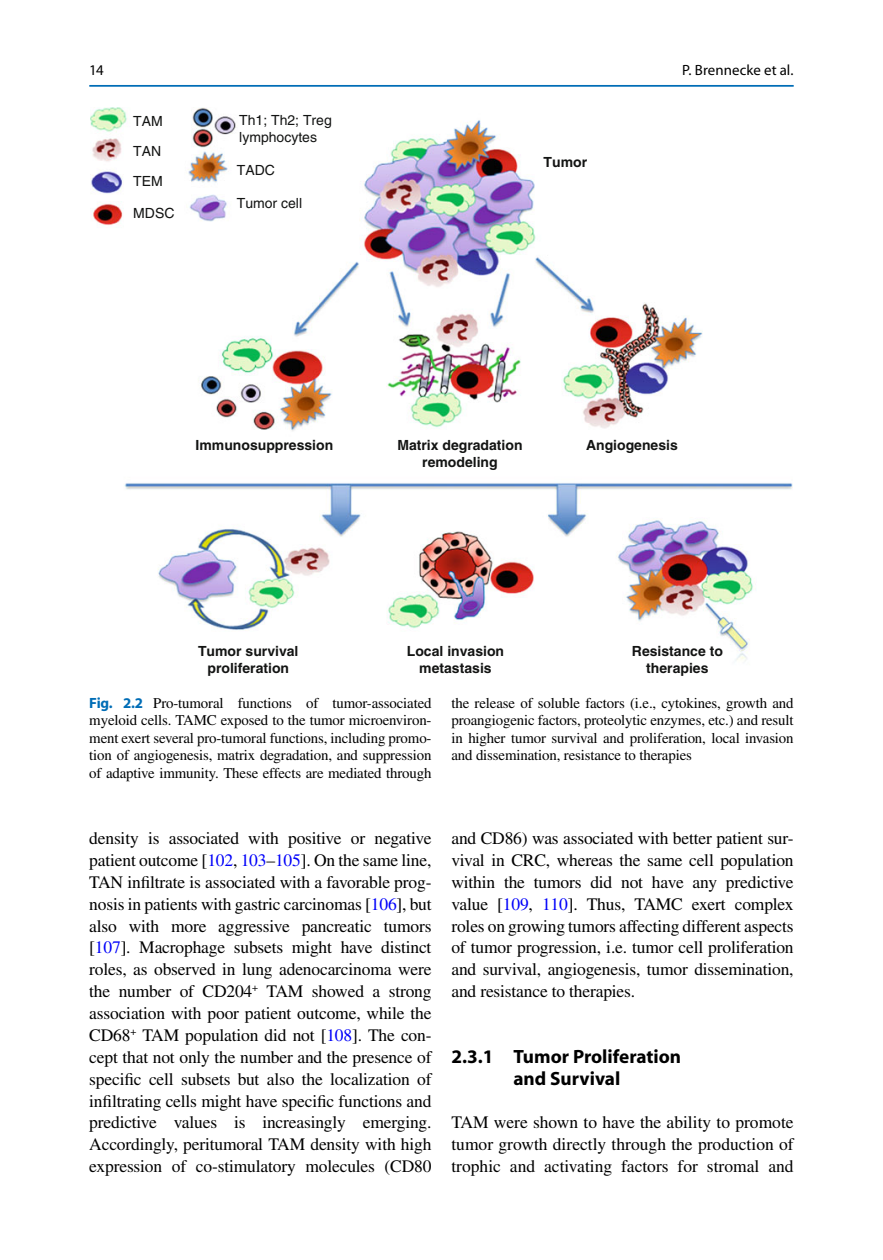
<style>
.page{position:relative;width:883px;height:1260px;background:#fff}
.page>*{position:absolute;margin:0;border:0;box-sizing:border-box;transform-origin:0 0}
.t1{font:700 19.25px/21.9px "Jrxgvy Myriad";color:#000;text-align:center}
.t2{font:17.5px/21.9px "Xhhhsh Times";letter-spacing:-.01em;color:#000;text-align:justify}
.t3{font:14.88px/17.5px "Xhhhsh Times";letter-spacing:-.01em;color:#000;text-align:justify}
.t4{font:14.88px "Lqlrgg Myriad";letter-spacing:.005em;color:#000}
.t5{font:700 14px/16.8px "Svfcmh Helvetica";color:#131413;text-align:center}
.t6{font:14px/30.3px "Xgtjlg Helvetica";color:#131413;text-align:justify}
.s1{font-family:"Jrxgvy Myriad";font-weight:700;color:#006db6}
.s2{color:#0000fa}
</style>
<div class="page">
<img style="left:91px;top:107px;width:701px;height:554px">
<hr style="left:89px;top:85px;width:705px;height:2px;background:#006db6">
<p class="t4" style="left:89px;top:64px;width:16px">14</p>
<p class="t6" style="left:133px;top:107px;width:31px">TAM TAN TEM</p>
<p class="t6" style="left:133px;top:199px;width:43px">MDSC</p>
<p class="t6" style="left:239px;top:113px;width:94px;line-height:16.8px">Th1; Th2; Treg lymphocytes</p>
<p class="t6" style="left:237px;top:156px;width:40px">TADC</p>
<p class="t6" style="left:237px;top:189px;width:67px">Tumor cell</p>
<p class="t5" style="left:544px;top:155px;width:45px">Tumor</p>
<p class="t4" style="left:682px;top:64px;width:113px">P. Brennecke et al.</p>
<p class="t5" style="left:196px;top:438px;width:139px">Immunosuppression</p>
<p class="t5" style="left:397px;top:438px;width:127px">Matrix degradation</p>
<p class="t5" style="left:586px;top:438px;width:93px">Angiogenesis</p>
<p class="t5" style="left:422px;top:455px;width:77px">remodeling</p>
<p class="t5" style="left:198px;top:644px;width:102px">Tumor survival proliferation</p>
<p class="t5" style="left:407px;top:644px;width:99px">Local invasion metastasis</p>
<p class="t5" style="left:632px;top:644px;width:93px">Resistance to therapies</p>
<p class="t3" style="left:89px;top:695px;width:344px"><span class="s1">Fig. 2.2</span> Pro-tumoral functions of tumor-associated myeloid cells. TAMC exposed to the tumor microenviron&shy;ment exert several pro-tumoral functions, including promo&shy;tion of angiogenesis, matrix degradation, and suppression of adaptive immunity. These effects are mediated through</p>
<p class="t3" style="left:451px;top:695px;width:344px">the release of soluble factors (i.e., cytokines, growth and proangiogenic factors, proteolytic enzymes, etc.) and result in higher tumor survival and proliferation, local invasion and dissemination, resistance to therapies</p>
<p class="t2" style="left:89px;top:829px;width:344px">density is associated with positive or negative patient outcome [ <span class="s2">102</span> , <span class="s2">103</span> – <span class="s2">105</span> ]. On the same line, TAN infiltrate is associated with a favorable prog&shy;nosis in patients with gastric carcinomas [ <span class="s2">106</span> ], but also with more aggressive pancreatic tumors [ <span class="s2">107</span> ]. Macrophage subsets might have distinct roles, as observed in lung adenocarcinoma were the number of CD204 <sup>+</sup> TAM showed a strong association with poor patient outcome, while the CD68 <sup>+</sup> TAM population did not [ <span class="s2">108</span> ]. The con&shy;cept that not only the number and the presence of specific cell subsets but also the localization of infiltrating cells might have specific functions and predictive values is increasingly emerging.<br>Accordingly, peritumoral TAM density with high expression of co-stimulatory molecules (CD80</p>
<p class="t2" style="left:451px;top:829px;width:344px">and CD86) was associated with better patient sur&shy;vival in CRC, whereas the same cell population within the tumors did not have any predictive value [ <span class="s2">109</span> , <span class="s2">110</span> ]. Thus, TAMC exert complex roles on growing tumors affecting different aspects of tumor progression, i.e. tumor cell proliferation and survival, angiogenesis, tumor dissemination, and resistance to therapies.</p>
<p class="t1" style="left:451px;top:1047px;width:231px">2.3.1 Tumor Proliferation and Survival</p>
<p class="t2" style="left:451px;top:1113px;width:344px">TAM were shown to have the ability to promote tumor growth directly through the production of trophic and activating factors for stromal and</p>
</div>
